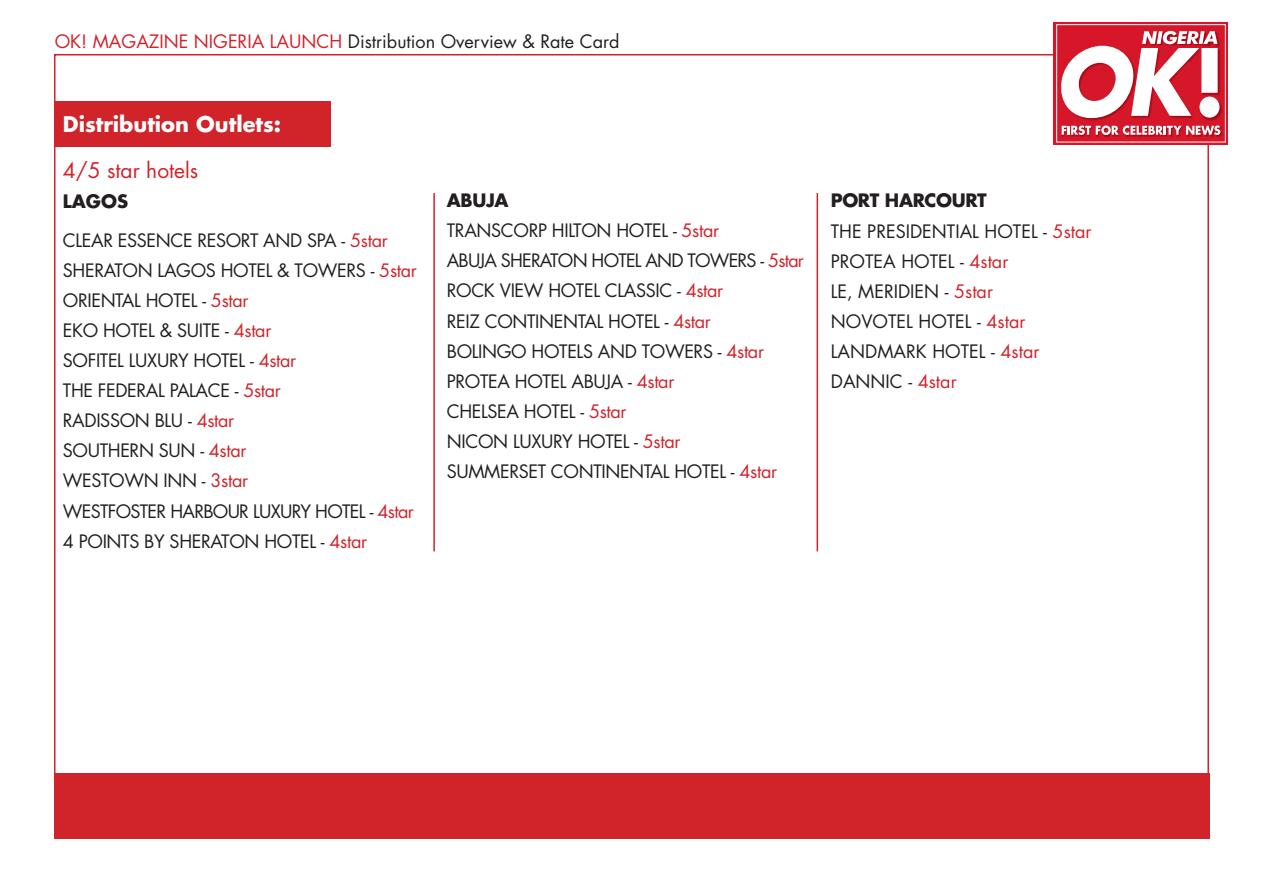
<style>
.page{position:relative;width:1263px;height:893px;background:#fff}
.page>*{position:absolute;margin:0;border:0;box-sizing:border-box;transform-origin:0 0}
.t1{font:700 21px "Futura";color:#fff}
.t2{font:21px "Futura";color:#d1232a}
.t3{font:18px "Futura";letter-spacing:-.02em;color:#231f20}
.t4{font:18px "Futura";color:#231f20}
.t5{font:18px "Futura";letter-spacing:-.04em;color:#231f20}
.t6{font:18px "Futura";letter-spacing:-.045em;color:#231f20}
.t7{font:700 18px "Futura";letter-spacing:-.02em;color:#231f20}
.s1{color:#d1232a}
</style>
<div class="page">
<div style="left:1054px;top:22px;width:174px;height:123px;background:#d71729"></div>
<svg style="left:1056px;top:24px;width:170px;height:119px"></svg>
<div style="left:55px;top:773px;width:1155px;height:66px;background:#d1232a"></div>
<div style="left:54px;top:101px;width:277px;height:46px;background:#d1232a"></div>
<hr style="left:433px;top:193px;width:2px;height:358px;background:#d1232a">
<hr style="left:816px;top:193px;width:2px;height:358px;background:#d1232a">
<p class="t4" style="left:55px;top:29px;width:566px"><span class="s1">OK! MAGAZINE NIGERIA LAUNCH</span> Distribution Overview &amp; Rate Card</p>
<p class="t1" style="left:63px;top:109px;width:220px">Distribution Outlets:</p>
<p class="t2" style="left:63px;top:156px;width:137px">4/5 star hotels</p>
<p class="t7" style="left:63px;top:189px;width:67px">LAGOS</p>
<p class="t3" style="left:63px;top:228px;width:326px">CLEAR ESSENCE RESORT AND SPA - <span class="s1">5star</span></p>
<p class="t3" style="left:63px;top:258px;width:355px">SHERATON LAGOS HOTEL &amp; TOWERS - <span class="s1">5star</span></p>
<p class="t3" style="left:63px;top:288px;width:187px">ORIENTAL HOTEL - <span class="s1">5star</span></p>
<p class="t3" style="left:63px;top:318px;width:210px">EKO HOTEL &amp; SUITE - <span class="s1">4star</span></p>
<p class="t3" style="left:63px;top:348px;width:235px">SOFITEL LUXURY HOTEL - <span class="s1">4star</span></p>
<p class="t3" style="left:63px;top:378px;width:220px">THE FEDERAL PALACE - <span class="s1">5star</span></p>
<p class="t3" style="left:63px;top:408px;width:173px">RADISSON BLU - <span class="s1">4star</span></p>
<p class="t3" style="left:63px;top:438px;width:185px">SOUTHERN SUN - <span class="s1">4star</span></p>
<p class="t3" style="left:63px;top:468px;width:187px">WESTOWN INN - <span class="s1">3star</span></p>
<p class="t5" style="left:63px;top:498px;width:352px">WESTFOSTER HARBOUR LUXURY HOTEL - <span class="s1">4star</span></p>
<p class="t3" style="left:63px;top:529px;width:306px">4 POINTS BY SHERATON HOTEL - <span class="s1">4star</span></p>
<p class="t7" style="left:447px;top:188px;width:63px">ABUJA</p>
<p class="t3" style="left:447px;top:218px;width:274px">TRANSCORP HILTON HOTEL - <span class="s1">5star</span></p>
<p class="t6" style="left:447px;top:248px;width:359px">ABUJA SHERATON HOTEL AND TOWERS - <span class="s1">5star</span></p>
<p class="t3" style="left:447px;top:278px;width:278px">ROCK VIEW HOTEL CLASSIC - <span class="s1">4star</span></p>
<p class="t3" style="left:447px;top:309px;width:266px">REIZ CONTINENTAL HOTEL - <span class="s1">4star</span></p>
<p class="t3" style="left:447px;top:339px;width:319px">BOLINGO HOTELS AND TOWERS - <span class="s1">4star</span></p>
<p class="t3" style="left:447px;top:369px;width:229px">PROTEA HOTEL ABUJA - <span class="s1">4star</span></p>
<p class="t3" style="left:447px;top:399px;width:181px">CHELSEA HOTEL - <span class="s1">5star</span></p>
<p class="t3" style="left:447px;top:429px;width:235px">NICON LUXURY HOTEL - <span class="s1">5star</span></p>
<p class="t3" style="left:447px;top:459px;width:332px">SUMMERSET CONTINENTAL HOTEL - <span class="s1">4star</span></p>
<p class="t7" style="left:831px;top:188px;width:157px">PORT HARCOURT</p>
<p class="t4" style="left:831px;top:218px;width:262px">THE PRESIDENTIAL HOTEL - <span class="s1">5star</span></p>
<p class="t4" style="left:831px;top:249px;width:179px">PROTEA HOTEL - <span class="s1">4star</span></p>
<p class="t4" style="left:831px;top:279px;width:164px">LE, MERIDIEN - <span class="s1">5star</span></p>
<p class="t4" style="left:831px;top:309px;width:196px">NOVOTEL HOTEL - <span class="s1">4star</span></p>
<p class="t4" style="left:831px;top:339px;width:210px">LANDMARK HOTEL - <span class="s1">4star</span></p>
<p class="t4" style="left:831px;top:369px;width:127px">DANNIC - <span class="s1">4star</span></p>
</div>
